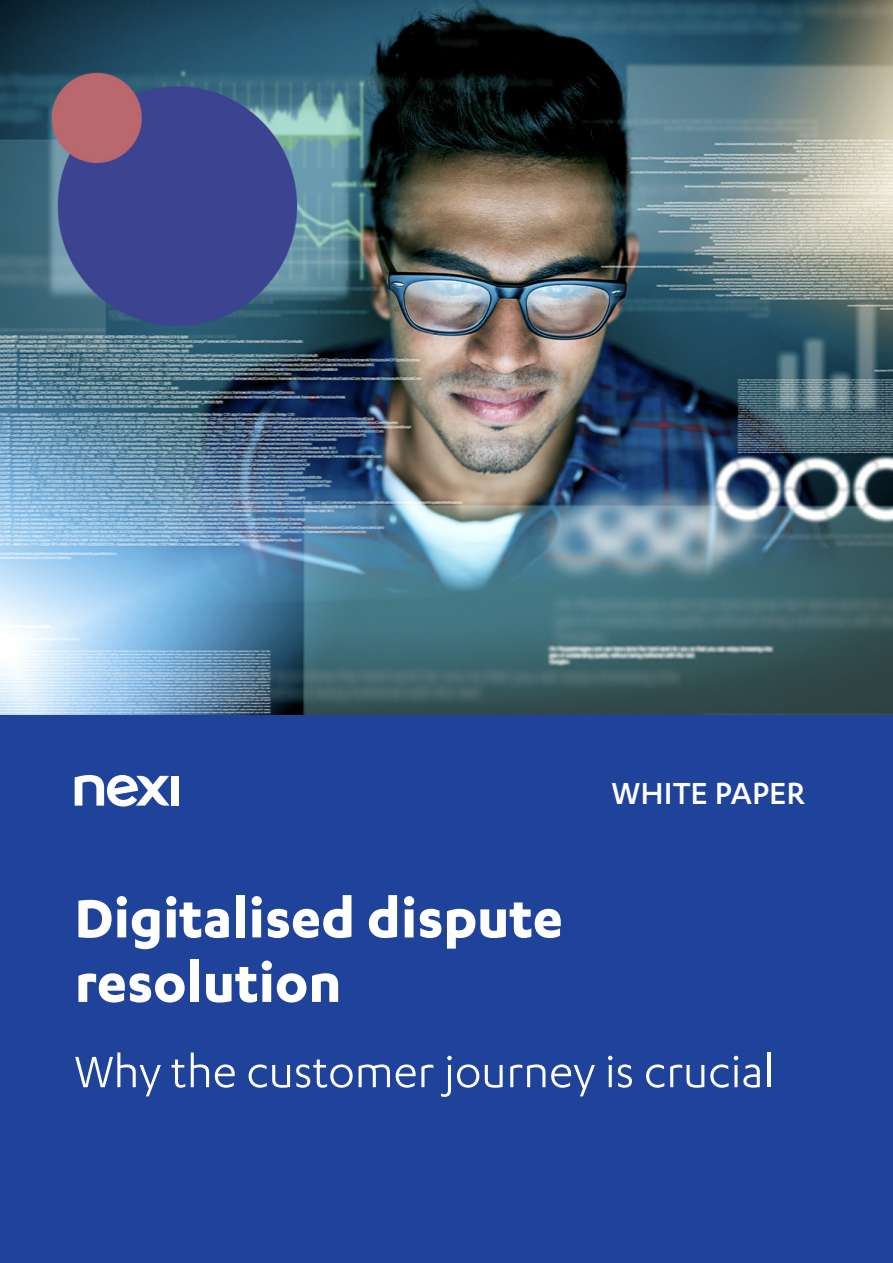
<style>
.page{position:relative;width:893px;height:1263px;background:#fff}
.page>*{position:absolute;margin:0;border:0;box-sizing:border-box;transform-origin:0 0}
.t1{font:700 62.25px/64.5px "Karbon";color:#fff}
.t2{font:51px "Karbon";color:#fff}
.t3{font:500 35.4px "Karbon";color:#fff}
</style>
<div class="page">
<div style="left:0;top:651px;width:893px;height:612px;background:#1f439b"></div>
<div style="left:171px;top:776px;width:8px;height:30px;background:#fff"></div>
<svg style="left:75px;top:775px;width:95px;height:31px"></svg>
<img style="left:0;top:0;width:893px;height:714px">
<p class="t1" style="left:75px;top:884px;width:490px">Digitalised dispute resolution</p>
<p class="t3" style="left:612px;top:773px;width:195px">WHITE PAPER</p>
<p class="t2" style="left:75px;top:1044px;width:701px">Why the customer journey is crucial</p>
</div>
